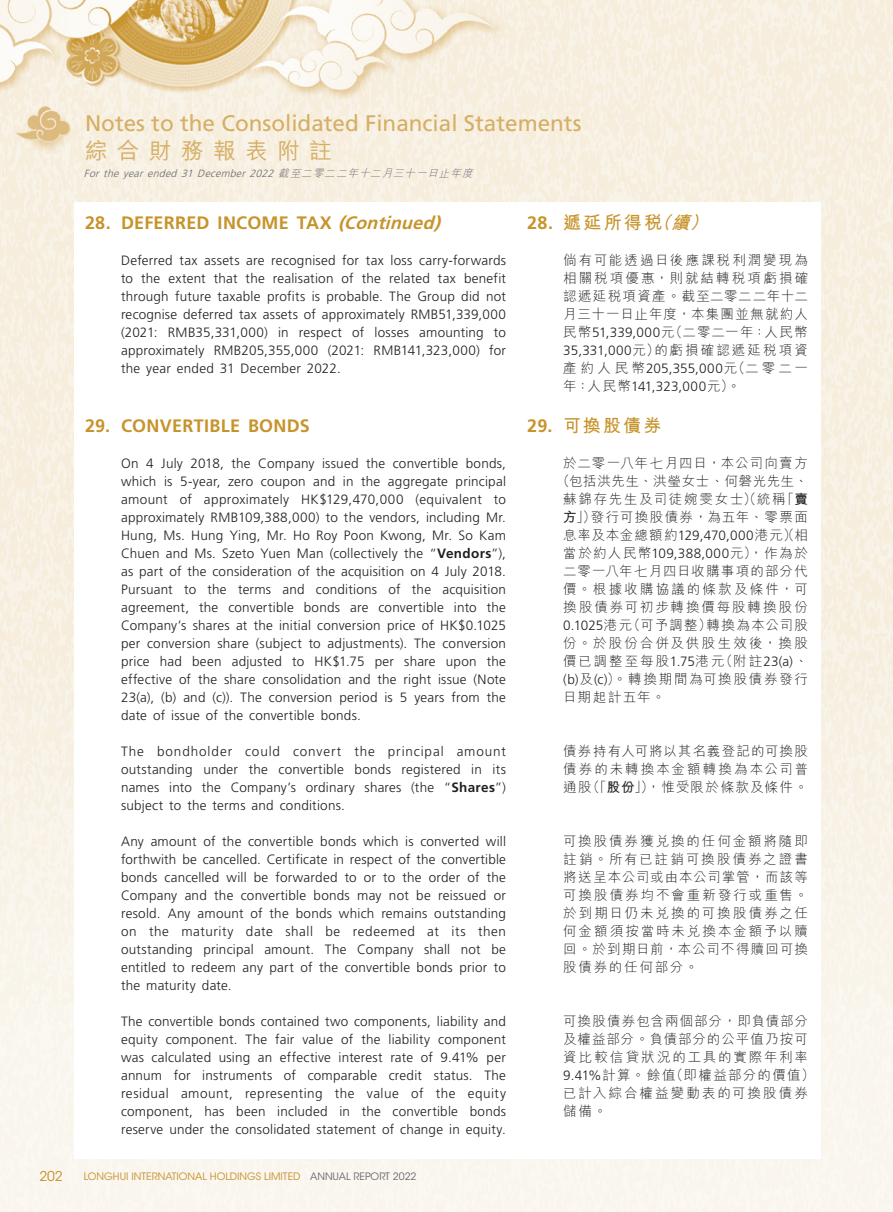
<style>
.page{position:relative;width:893px;height:1212px;background:#fff}
.page>*{position:absolute;margin:0;border:0;box-sizing:border-box;transform-origin:0 0}
.t1{font:22.5px "Frutiger LT Std";color:#d6ae64}
.t2{font:500 22.5px "M Hei HK";letter-spacing:.425em;color:#d6ae64}
._03_H1{font:700 18px "Frutiger LT Std";letter-spacing:.015em;color:#c7932b}
._03_H1-2{font:700 18px "M Hei HK";letter-spacing:.12em;color:#c7932b}
._12___P2{font:300 13.5px/18px "Frutiger LT Std";letter-spacing:.015em;color:#231f20;text-align:justify}
._12___P2-2{font:300 13.5px/18px "M Hei HK";letter-spacing:.11em;color:#231f20;text-align:justify}
._12___P2-3{font:300 13.5px "M Hei HK";letter-spacing:.075em;color:#231f20}
._12___P2-4{font:300 13.5px "M Hei HK";letter-spacing:.15em;color:#231f20}
._12___P2-5{font:300 13.5px "M Hei HK";letter-spacing:.035em;color:#231f20}
._12___P2-6{font:300 13.5px "M Hei HK";letter-spacing:.13em;color:#231f20}
._12___P2-7{font:300 13.5px "M Hei HK";letter-spacing:.07em;color:#231f20}
._12___P2-8{font:300 13.5px "M Hei HK";letter-spacing:.08em;color:#231f20}
._12___P2-9{font:300 13.5px "M Hei HK";letter-spacing:.16em;color:#231f20}
._12___P2-10{font:300 13.5px "M Hei HK";letter-spacing:.145em;color:#231f20}
._12___P2-11{font:300 13.5px "M Hei HK";letter-spacing:.165em;color:#231f20}
.t3{font:13.5px "ITC Avant Garde Std";color:#c7932b}
.t4{font:italic 300 10.5px "Frutiger LT Std";color:#6c6d70}
.t5{font:10.2px "ITC Avant Garde Std";color:#c7932b}
.s1{font-family:"M Hei HK"}
.s2{font-style:italic}
.s3{font-weight:700}
.s4{color:#6c6d70}
.s5{font-family:"Frutiger LT Std"}
</style>
<div class="page">
<img style="left:0;top:0;width:892px;height:1212px">
<div style="left:74px;top:202px;width:747px;height:957px;background:#fff"></div>
<h1 class="t1" style="left:85px;top:110px;width:498px">Notes to the Consolidated Financial Statements</h1>
<h1 class="t2" style="left:85px;top:135px;width:248px">綜合財務報表附註</h1>
<p class="t4" style="left:84px;top:167px;width:394px">For the year ended 31 December 2022 <span class="s1">截至二零二二年十二月三十一日止年度</span></p>
<p class="_03_H1" style="left:85px;top:212px;width:362px">28. DEFERRED INCOME TAX <span class="s2">(Continued)</span></p>
<p class="_12___P2" style="left:121px;top:251px;width:386px">Deferred tax assets are recognised for tax loss carry-forwards to the extent that the realisation of the related tax benefit through future taxable profits is probable. The Group did not recognise deferred tax assets of approximately RMB51,339,000 (2021: RMB35,331,000) in respect of losses amounting to approximately RMB205,355,000 (2021: RMB141,323,000) for the year ended 31 December 2022.</p>
<p class="_03_H1" style="left:85px;top:415px;width:226px">29. CONVERTIBLE BONDS</p>
<p class="_12___P2" style="left:121px;top:454px;width:386px">On 4 July 2018, the Company issued the convertible bonds, which is 5-year, zero coupon and in the aggregate principal amount of approximately HK$129,470,000 (equivalent to approximately RMB109,388,000) to the vendors, including Mr.<br>Hung, Ms. Hung Ying, Mr. Ho Roy Poon Kwong, Mr. So Kam Chuen and Ms. Szeto Yuen Man (collectively the “<span class="s3">Vendors</span>”), as part of the consideration of the acquisition on 4 July 2018.<br>Pursuant to the terms and conditions of the acquisition agreement, the convertible bonds are convertible into the Company’s shares at the initial conversion price of HK$0.1025 per conversion share (subject to adjustments). The conversion price had been adjusted to HK$1.75 per share upon the effective of the share consolidation and the right issue (Note 23(a), (b) and (c)). The conversion period is 5 years from the date of issue of the convertible bonds.</p>
<p class="_12___P2" style="left:121px;top:742px;width:386px">The bondholder could convert the principal amount outstanding under the convertible bonds registered in its names into the Company’s ordinary shares (the “<span class="s3">Shares</span>”) subject to the terms and conditions.</p>
<p class="_12___P2" style="left:121px;top:832px;width:386px">Any amount of the convertible bonds which is converted will forthwith be cancelled. Certificate in respect of the convertible bonds cancelled will be forwarded to or to the order of the Company and the convertible bonds may not be reissued or resold. Any amount of the bonds which remains outstanding on the maturity date shall be redeemed at its then outstanding principal amount. The Company shall not be entitled to redeem any part of the convertible bonds prior to the maturity date.</p>
<p class="_12___P2" style="left:121px;top:1012px;width:386px">The convertible bonds contained two components, liability and equity component. The fair value of the liability component was calculated using an effective interest rate of 9.41% per annum for instruments of comparable credit status. The residual amount, representing the value of the equity component, has been included in the convertible bonds reserve under the consolidated statement of change in equity.</p>
<p class="t3" style="left:39px;top:1168px;width:25px">202</p>
<p class="t5" style="left:84px;top:1170px;width:334px">LONGHUI INTERNATIONAL HOLDINGS LIMITED <span class="s4">ANNUAL REPORT 2022</span></p>
<p class="_03_H1-2" style="left:527px;top:209px;width:188px"><span class="s5">28.</span> 遞延所得稅<span class="s2">（續）</span></p>
<p class="_12___P2-2" style="left:563px;top:250px;width:246px">倘有可能透過日後應課稅利潤變現為相關稅項優惠，則就結轉稅項虧損確認遞延稅項資產。截至二零二二年十二月三十一日止年度，本集團並無就約人民幣<span class="s5">51,339,000</span>元（二零二一年：人民幣<span class="s5">35,331,000</span>元）的虧損確認遞延稅項資產約人民幣<span class="s5">205,355,000</span>元（二零二一年：人民幣<span class="s5">141,323,000</span>元）。</p>
<p class="_03_H1-2" style="left:527px;top:412px;width:136px"><span class="s5">29.</span> 可換股債券</p>
<p class="_12___P2-7" style="left:563px;top:453px;width:246px">於二零一八年七月四日，本公司向賣方</p>
<p class="_12___P2-5" style="left:556px;top:471px;width:253px">（包括洪先生、洪瑩女士、何磐光先生、</p>
<p class="_12___P2-6" style="left:563px;top:489px;width:246px">蘇錦存先生及司徒婉雯女士）（統稱「<span class="s3">賣</span></p>
<p class="_12___P2-2" style="left:563px;top:507px;width:246px"><span class="s3">方</span>」）發行可換股債券，為五年、零票面</p>
<p class="_12___P2-3" style="left:563px;top:525px;width:246px">息率及本金總額約<span class="s5">129,470,000</span>港元）（相</p>
<p class="_12___P2-2" style="left:563px;top:543px;width:246px">當於約人民幣<span class="s5">109,388,000</span>元），作為於</p>
<p class="_12___P2-8" style="left:563px;top:561px;width:246px">二零一八年七月四日收購事項的部分代</p>
<p class="_12___P2-9" style="left:563px;top:579px;width:246px">價。根據收購協議的條款及條件，可</p>
<p class="_12___P2-10" style="left:563px;top:597px;width:246px">換股債券可初步轉換價每股轉換股份</p>
<p class="_12___P2-2" style="left:563px;top:615px;width:246px"><span class="s5">0.1025</span>港元（可予調整）轉換為本公司股</p>
<p class="_12___P2-11" style="left:563px;top:633px;width:246px">份。於股份合併及供股生效後，換股</p>
<p class="_12___P2-4" style="left:563px;top:651px;width:246px">價已調整至每股<span class="s5">1.75</span>港元（附註<span class="s5">23(a)</span>、</p>
<p class="_12___P2-2" style="left:563px;top:669px;width:246px"><span class="s5">(b)</span>及<span class="s5">(c)</span>）。轉換期間為可換股債券發行</p>
<p class="_12___P2-2" style="left:563px;top:687px;width:104px">日期起計五年。</p>
<p class="_12___P2-2" style="left:563px;top:741px;width:246px">債券持有人可將以其名義登記的可換股債券的未轉換本金額轉換為本公司普通股（「<span class="s3">股份</span>」），惟受限於條款及條件。</p>
<p class="_12___P2-2" style="left:563px;top:831px;width:246px">可換股債券獲兌換的任何金額將隨即註銷。所有已註銷可換股債券之證書將送呈本公司或由本公司掌管，而該等可換股債券均不會重新發行或重售。於到期日仍未兌換的可換股債券之任何金額須按當時未兌換本金額予以贖回。於到期日前，本公司不得贖回可換股債券的任何部分。</p>
<p class="_12___P2-2" style="left:563px;top:1011px;width:253px;text-align:left">可換股債券包含兩個部分，即負債部分及權益部分。負債部分的公平值乃按可資比較信貸狀況的工具的實際年利率<br><span class="s5">9.41%</span>計算。餘值（即權益部分的價值）已計入綜合權益變動表的可換股債券儲備。</p>
</div>
